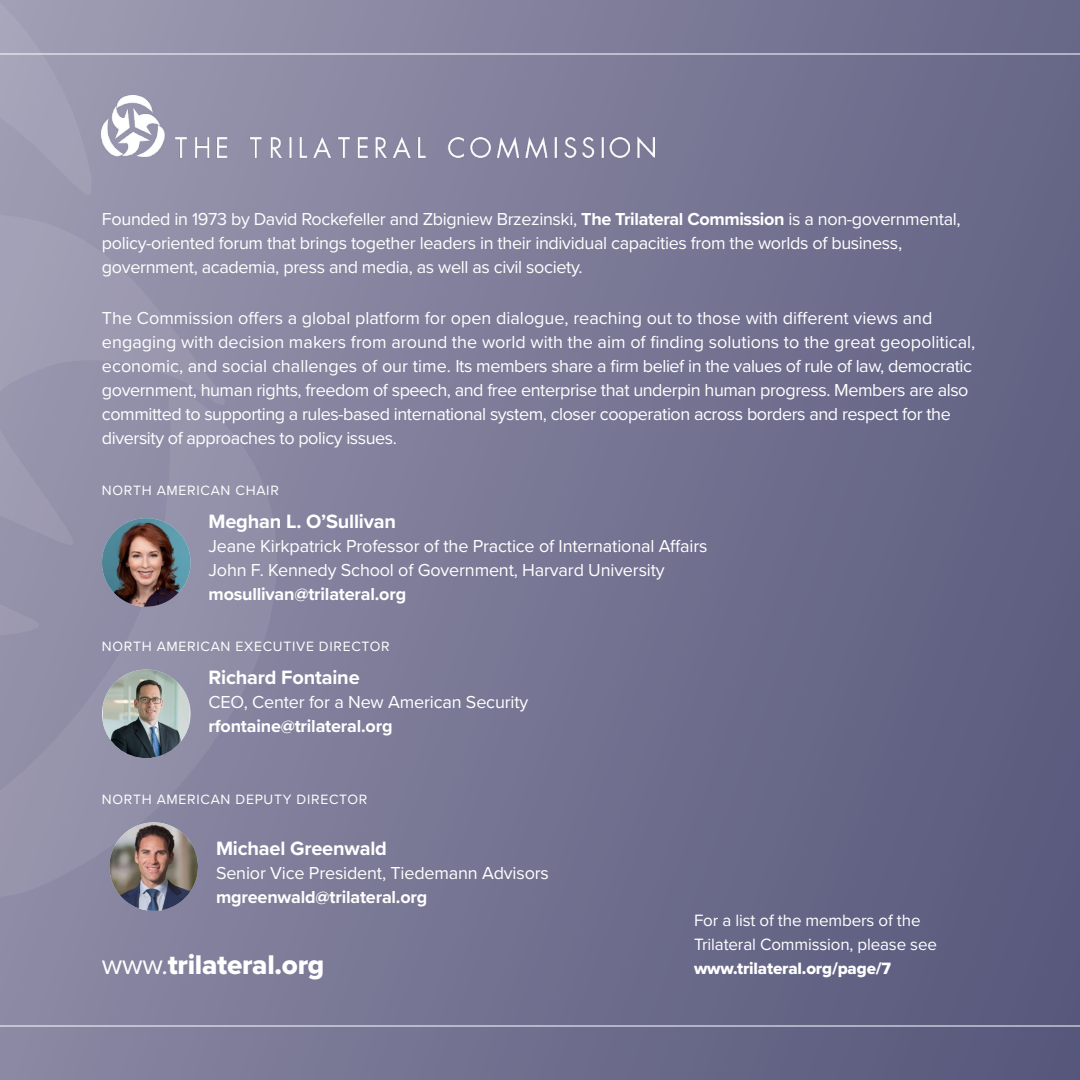
<style>
.page{position:relative;width:1080px;height:1080px;background:#fff}
.page>*{position:absolute;margin:0;border:0;box-sizing:border-box;transform-origin:0 0}
.t1{font:28px "Proxima Nova Extrabld";letter-spacing:-.01em;color:#fff}
.t2{font:700 20px "Proxima Nova";letter-spacing:-.01em;color:#fff}
.t3{font:18px/24px "Proxima Nova";letter-spacing:-.02em;color:#fff}
.t4{font:700 18px "Proxima Nova";letter-spacing:-.01em;color:#fff}
.t5{font:17px/24px "Proxima Nova";letter-spacing:-.01em;color:#fff}
.t6{font:17px "Proxima Nova Extrabld";letter-spacing:-.01em;color:#fff}
.t7{font:14px "Proxima Nova";letter-spacing:.05em;color:#fff}
.s1{font-weight:700}
.s2{font-family:"Proxima Nova"}
</style>
<div class="page">
<div style="left:0;top:0;width:1080px;height:1080px;background:linear-gradient(to right,#8d8aa4,#606083)"></div>
<img style="left:294px;top:96px;width:361px;height:63px">
<svg style="left:0;top:0;width:294px;height:902px;background:#9491aa"></svg>
<hr style="left:0;top:54px;width:1080px;height:1px;background:#fff">
<hr style="left:0;top:1026px;width:1080px;height:1px;background:#fff">
<img style="left:102px;top:518px;width:89px;height:89px;border-radius:44px">
<img style="left:103px;top:670px;width:87px;height:88px">
<img style="left:109px;top:822px;width:89px;height:89px;border-radius:44px">
<p class="t3" style="left:102px;top:206px;width:860px">Founded in 1973 by David Rockefeller and Zbigniew Brzezinski, <span class="s1">The Trilateral Commission</span> is a non-governmental, policy-oriented forum that brings together leaders in their individual capacities from the worlds of business, government, academia, press and media, as well as civil society.</p>
<p class="t3" style="left:102px;top:305px;width:875px">The Commission offers a global platform for open dialogue, reaching out to those with different views and engaging with decision makers from around the world with the aim of finding solutions to the great geopolitical, economic, and social challenges of our time. Its members share a firm belief in the values of rule of law, democratic government, human rights, freedom of speech, and free enterprise that underpin human progress. Members are also committed to supporting a rules-based international system, closer cooperation across borders and respect for the diversity of approaches to policy issues.</p>
<p class="t7" style="left:102px;top:480px;width:178px">NORTH AMERICAN CHAIR</p>
<p class="t2" style="left:209px;top:506px;width:189px">Meghan L. O’Sullivan</p>
<p class="t3" style="left:209px;top:533px;width:501px">Jeane Kirkpatrick Professor of the Practice of International Affairs<br>John F. Kennedy School of Government, Harvard University</p>
<p class="t4" style="left:209px;top:580px;width:199px">mosullivan@trilateral.org</p>
<p class="t7" style="left:102px;top:636px;width:289px">NORTH AMERICAN EXECUTIVE DIRECTOR</p>
<p class="t2" style="left:209px;top:662px;width:153px">Richard Fontaine</p>
<p class="t3" style="left:209px;top:689px;width:321px">CEO, Center for a New American Security</p>
<p class="t4" style="left:209px;top:712px;width:186px">rfontaine@trilateral.org</p>
<p class="t7" style="left:102px;top:789px;width:267px">NORTH AMERICAN DEPUTY DIRECTOR</p>
<p class="t2" style="left:216px;top:833px;width:172px">Michael Greenwald</p>
<p class="t3" style="left:216px;top:860px;width:334px">Senior Vice President, Tiedemann Advisors</p>
<p class="t4" style="left:216px;top:883px;width:213px">mgreenwald@trilateral.org</p>
<h1 class="t1" style="left:102px;top:944px;width:224px"><span class="s2">www.</span>trilateral.org</h1>
<p class="t5" style="left:694px;top:908px;width:244px">For a list of the members of the<br>Trilateral Commission, please see</p>
<p class="t6" style="left:694px;top:956px;width:198px">www.trilateral.org/page/7</p>
</div>
